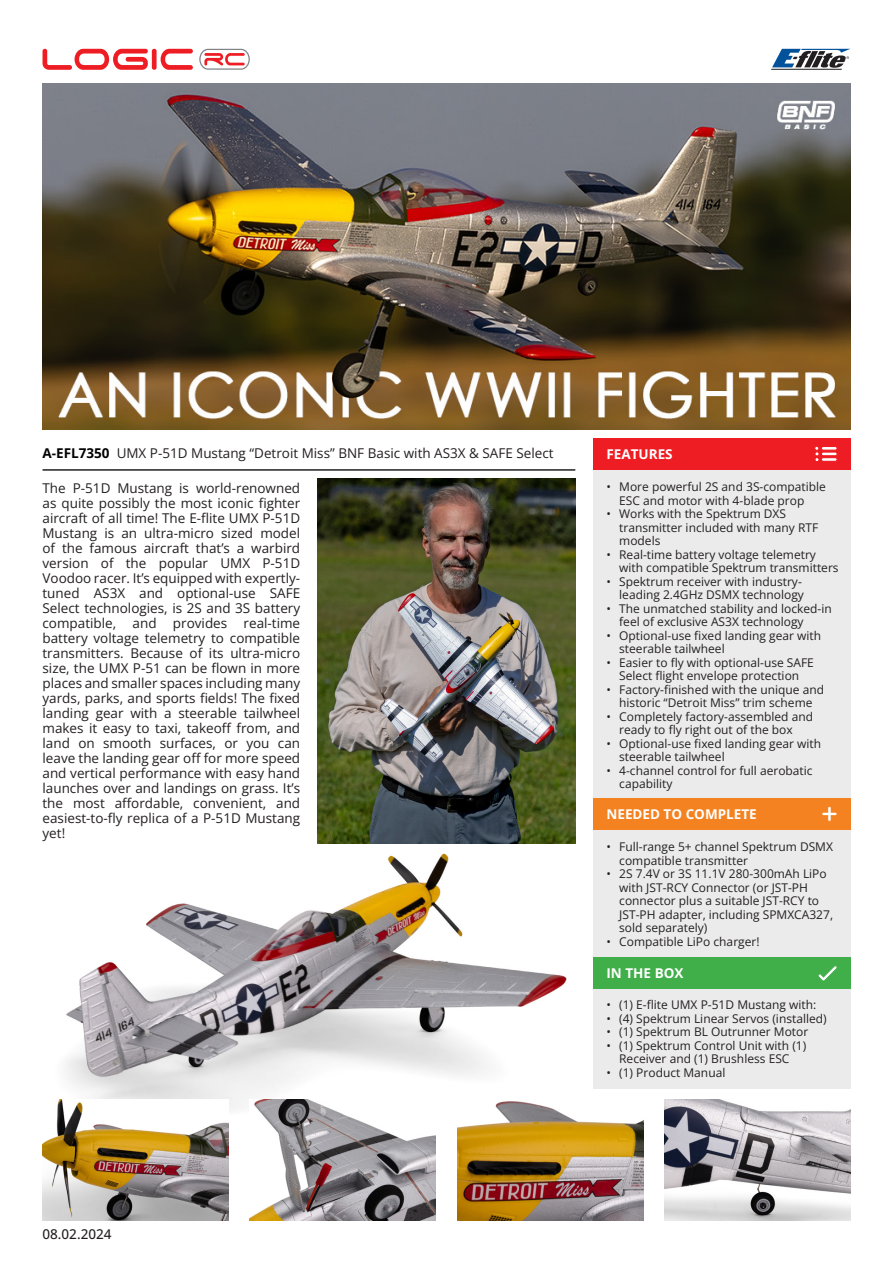
<style>
.page{position:relative;width:893px;height:1263px;background:#fff}
.page>*{position:absolute;margin:0;border:0;box-sizing:border-box;transform-origin:0 0}
.t1{font:13.5px/15px "Open Sans";color:#231f20;text-align:justify}
.t2{font:700 13.5px "Open Sans";color:#fff}
.t3{font:500 13.5px "Open Sans";color:#231f20}
.t4{font:12px/13.5px "Open Sans";color:#231f20}
.s1{font-weight:700;color:#000}
</style>
<div class="page">
<img style="left:66px;top:824px;width:510px;height:286px">
<hr style="left:43px;top:469px;width:532px;height:2px;background:#231f20">
<div style="left:593px;top:448px;width:257px;height:640px;background:#ebebeb"></div>
<div style="left:593px;top:438px;width:257px;height:32px;background:#ee1d23"></div>
<hr style="left:821px;top:446px;width:16px;height:4px;background:#fff;border-radius:2px">
<div style="left:821px;top:446px;width:17px;height:5px;border:1px solid #ee1d23;border-radius:2px"></div>
<hr style="left:821px;top:452px;width:16px;height:4px;background:#fff;border-radius:2px">
<div style="left:821px;top:451px;width:17px;height:5px;border:1px solid #ee1d23;border-radius:2px"></div>
<hr style="left:821px;top:458px;width:16px;height:3px;background:#fff;border-radius:2px">
<div style="left:821px;top:457px;width:17px;height:5px;border:1px solid #ee1d23;border-radius:2px"></div>
<svg style="left:815px;top:446px;width:4px;height:15px"></svg>
<svg style="left:43px;top:49px;width:150px;height:21px"></svg>
<svg style="left:199px;top:49px;width:51px;height:21px"></svg>
<svg style="left:771px;top:49px;width:79px;height:21px"></svg>
<div style="left:593px;top:798px;width:257px;height:32px;background:#f58220"></div>
<svg style="left:822px;top:806px;width:15px;height:15px"></svg>
<div style="left:593px;top:957px;width:257px;height:32px;background:#40ae49"></div>
<svg style="left:818px;top:966px;width:19px;height:15px"></svg>
<img style="left:43px;top:1099px;width:186px;height:121px">
<img style="left:250px;top:1099px;width:186px;height:121px">
<img style="left:457px;top:1099px;width:186px;height:121px">
<img style="left:664px;top:1099px;width:186px;height:121px">
<img style="left:318px;top:478px;width:257px;height:365px">
<img style="left:43px;top:84px;width:807px;height:346px">
<p class="t1" style="left:43px;top:446px;width:513px"><span class="s1">A-EFL7350</span> UMX P-51D Mustang “Detroit Miss” BNF Basic with AS3X &amp; SAFE Select</p>
<p class="t1" style="left:43px;top:480px;width:259px">The P-51D Mustang is world-renowned as quite possibly the most iconic fighter aircraft of all time! The E-flite UMX P-51D Mustang is an ultra-micro sized model of the famous aircraft that’s a warbird version of the popular UMX P-51D Voodoo racer. It’s equipped with expertly&shy;tuned AS3X and optional-use SAFE Select technologies, is 2S and 3S battery compatible, and provides real-time battery voltage telemetry to compatible transmitters. Because of its ultra-micro size, the UMX P-51 can be flown in more places and smaller spaces including many yards, parks, and sports fields! The fixed landing gear with a steerable tailwheel makes it easy to taxi, takeoff from, and land on smooth surfaces, or you can leave the landing gear off for more speed and vertical performance with easy hand launches over and landings on grass. It’s the most affordable, convenient, and easiest-to-fly replica of a P-51D Mustang yet!</p>
<p class="t2" style="left:606px;top:445px;width:68px">FEATURES</p>
<p class="t4" style="left:619px;top:480px;width:208px;text-indent:-13px">• More powerful 2S and 3S-compatible<br>ESC and motor with 4-blade prop</p>
<p class="t4" style="left:619px;top:507px;width:200px;text-indent:-13px">• Works with the Spektrum DXS transmitter included with many RTF models</p>
<p class="t4" style="left:619px;top:547px;width:221px;text-indent:-13px">• Real-time battery voltage telemetry with compatible Spektrum transmitters</p>
<p class="t4" style="left:606px;top:574px;width:199px;text-align:right">• Spektrum receiver with industry&shy;leading 2.4GHz DSMX technology</p>
<p class="t4" style="left:619px;top:601px;width:214px;text-indent:-13px">• The unmatched stability and locked-in feel of exclusive AS3X technology</p>
<p class="t4" style="left:619px;top:628px;width:203px;text-indent:-13px">• Optional-use fixed landing gear with steerable tailwheel</p>
<p class="t4" style="left:606px;top:655px;width:209px;text-align:center">• Easier to fly with optional-use SAFE<br>Select flight envelope protection</p>
<p class="t4" style="left:606px;top:682px;width:219px;text-align:center">• Factory-finished with the unique and historic “Detroit Miss” trim scheme</p>
<p class="t4" style="left:619px;top:709px;width:195px;text-indent:-13px">• Completely factory-assembled and ready to fly right out of the box</p>
<p class="t4" style="left:619px;top:736px;width:203px;text-indent:-13px">• Optional-use fixed landing gear with steerable tailwheel</p>
<p class="t4" style="left:619px;top:763px;width:195px;text-indent:-13px">• 4-channel control for full aerobatic capability</p>
<p class="t2" style="left:606px;top:804px;width:152px">NEEDED TO COMPLETE</p>
<p class="t4" style="left:619px;top:840px;width:215px;text-indent:-13px">• Full-range 5+ channel Spektrum DSMX compatible transmitter</p>
<p class="t4" style="left:619px;top:867px;width:215px;text-indent:-13px">• 2S 7.4V or 3S 11.1V 280-300mAh LiPo with JST-RCY Connector (or JST-PH connector plus a suitable JST-RCY to<br>JST-PH adapter, including SPMXCA327, sold separately)</p>
<p class="t4" style="left:606px;top:934px;width:155px">• Compatible LiPo charger!</p>
<p class="t2" style="left:606px;top:964px;width:78px">IN THE BOX</p>
<p class="t4" style="left:606px;top:998px;width:211px">• (1) E-flite UMX P-51D Mustang with:</p>
<p class="t4" style="left:606px;top:1011px;width:222px">• (4) Spektrum Linear Servos (installed)</p>
<p class="t4" style="left:606px;top:1025px;width:203px">• (1) Spektrum BL Outrunner Motor</p>
<p class="t4" style="left:606px;top:1038px;width:201px;text-align:center">• (1) Spektrum Control Unit with (1)<br>Receiver and (1) Brushless ESC</p>
<p class="t4" style="left:606px;top:1065px;width:120px">• (1) Product Manual</p>
<p class="t3" style="left:43px;top:1224px;width:71px">08.02.2024</p>
</div>
